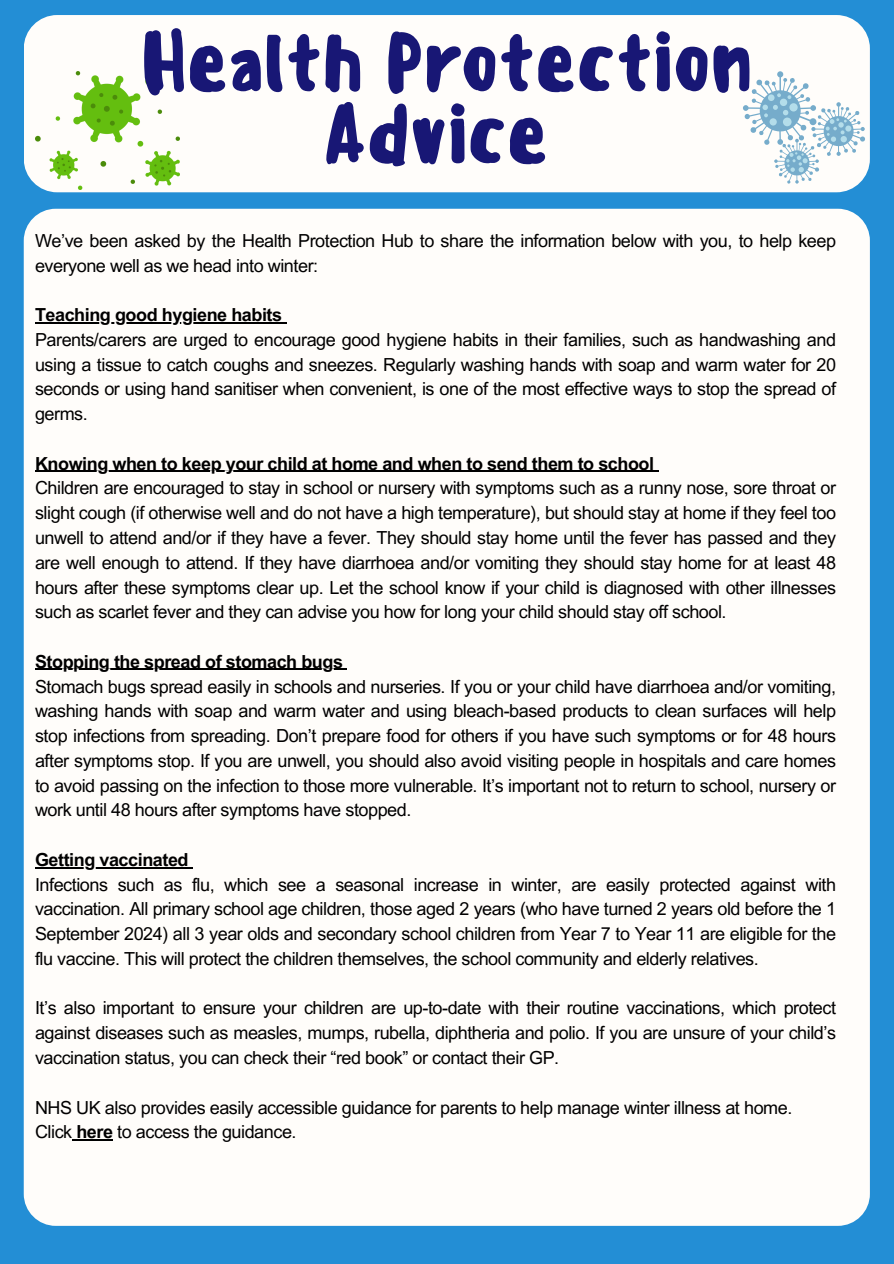
<style>
.page{position:relative;width:894px;height:1264px;background:#fff}
.page>*{position:absolute;margin:0;border:0;box-sizing:border-box;transform-origin:0 0}
.t1{font:500 80.7px/72px "Sensei";letter-spacing:-.025em;color:#181775;text-align:center}
.t2{font:18px/24.8px "Arial MT Pro";letter-spacing:-.025em;color:#000;text-align:justify}
.t3{font:700 18px "Arial MT Pro";letter-spacing:-.025em;color:#000}
.s1{font-weight:700}
</style>
<div class="page">
<div style="left:0;top:0;width:893px;height:1263px;background:#238ed5"></div>
<div style="left:24px;top:15px;width:845px;height:177px;background:#fffdfa;border-radius:33px"></div>
<div style="left:24px;top:209px;width:845px;height:1016px;background:#fffdfa;border-radius:32px"></div>
<hr style="left:35px;top:322px;width:246px;height:1px;background:#000">
<hr style="left:35px;top:471px;width:618px;height:1px;background:#000">
<hr style="left:35px;top:669px;width:307px;height:1px;background:#000">
<hr style="left:35px;top:867px;width:153px;height:1px;background:#000">
<hr style="left:76px;top:1139px;width:37px;height:1px;background:#000">
<svg style="left:743px;top:71px;width:122px;height:113px"></svg>
<img style="left:35px;top:71px;width:144px;height:118px">
<p class="t1" style="left:140px;top:27px;width:614px">Health Protection<br>Advice</p>
<h1 class="t2" style="left:35px;top:230px;width:802px">We’ve been asked by the Health Protection Hub to share the information below with you, to help keep everyone well as we head into winter:</h1>
<p class="t3" style="left:35px;top:308px;width:248px">Teaching good hygiene habits</p>
<p class="t2" style="left:35px;top:329px;width:802px">Parents/carers are urged to encourage good hygiene habits in their families, such as handwashing and using a tissue to catch coughs and sneezes. Regularly washing hands with soap and warm water for 20 seconds or using hand sanitiser when convenient, is one of the most effective ways to stop the spread of germs.</p>
<p class="t3" style="left:35px;top:456px;width:620px">Knowing when to keep your child at home and when to send them to school</p>
<p class="t2" style="left:35px;top:478px;width:802px">Children are encouraged to stay in school or nursery with symptoms such as a runny nose, sore throat or slight cough (if otherwise well and do not have a high temperature), but should stay at home if they feel too unwell to attend and/or if they have a fever. They should stay home until the fever has passed and they are well enough to attend. If they have diarrhoea and/or vomiting they should stay home for at least 48 hours after these symptoms clear up. Let the school know if your child is diagnosed with other illnesses such as scarlet fever and they can advise you how for long your child should stay off school.</p>
<p class="t3" style="left:35px;top:654px;width:309px">Stopping the spread of stomach bugs</p>
<p class="t2" style="left:35px;top:676px;width:802px">Stomach bugs spread easily in schools and nurseries. If you or your child have diarrhoea and/or vomiting, washing hands with soap and warm water and using bleach-based products to clean surfaces will help stop infections from spreading. Don’t prepare food for others if you have such symptoms or for 48 hours after symptoms stop. If you are unwell, you should also avoid visiting people in hospitals and care homes to avoid passing on the infection to those more vulnerable. It’s important not to return to school, nursery or work until 48 hours after symptoms have stopped.</p>
<p class="t3" style="left:35px;top:852px;width:155px">Getting vaccinated</p>
<p class="t2" style="left:35px;top:874px;width:802px">Infections such as flu, which see a seasonal increase in winter, are easily protected against with vaccination. All primary school age children, those aged 2 years (who have turned 2 years old before the 1<br>September 2024) all 3 year olds and secondary school children from Year 7 to Year 11 are eligible for the flu vaccine. This will protect the children themselves, the school community and elderly relatives.</p>
<p class="t2" style="left:35px;top:998px;width:802px">It’s also important to ensure your children are up-to-date with their routine vaccinations, which protect against diseases such as measles, mumps, rubella, diphtheria and polio. If you are unsure of your child’s vaccination status, you can check their “red book” or contact their GP.</p>
<p class="t2" style="left:35px;top:1097px;width:758px">NHS UK also provides easily accessible guidance for parents to help manage winter illness at home.</p>
<p class="t2" style="left:35px;top:1121px;width:263px">Click <span class="s1">here</span> to access the guidance.</p>
</div>
